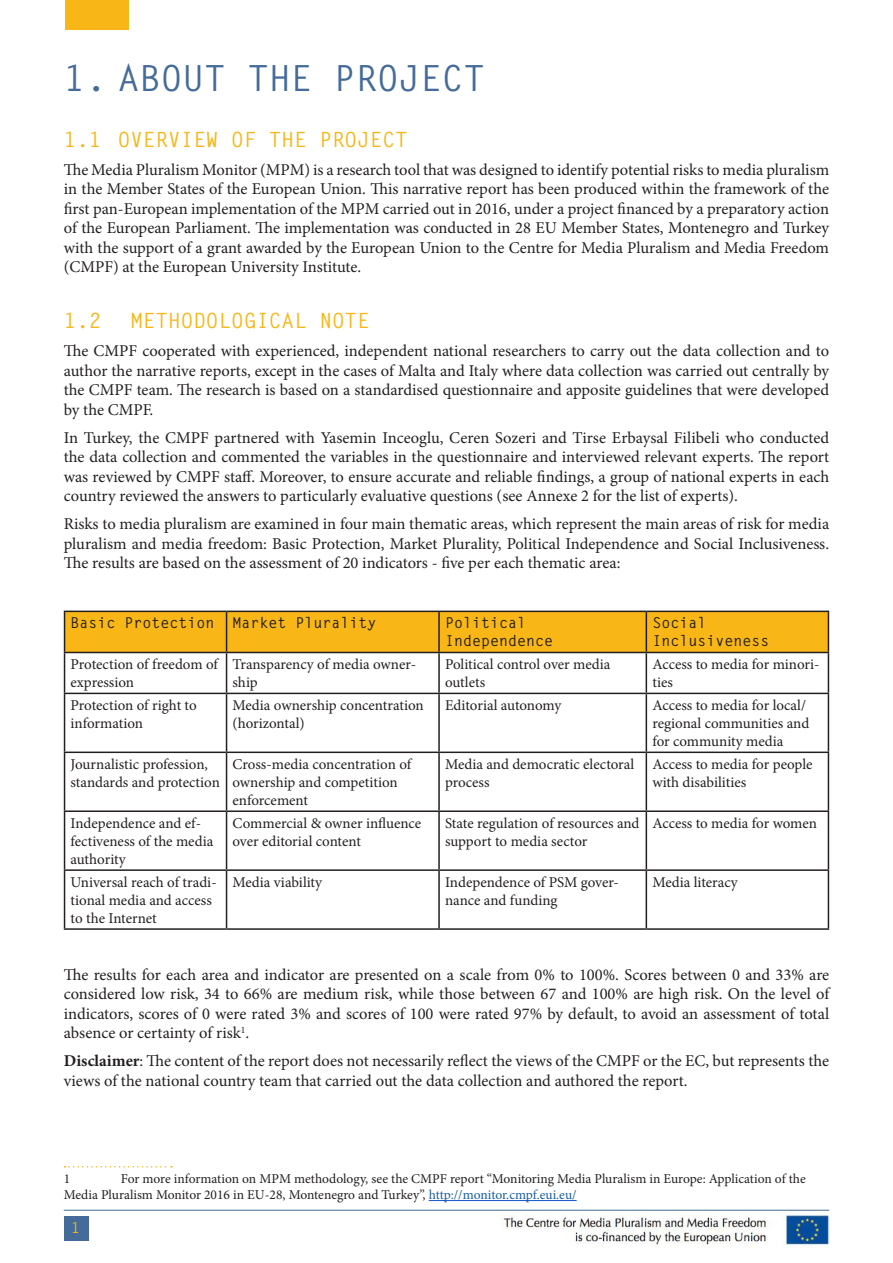
<style>
.page{position:relative;width:893px;height:1263px;background:#fff}
.page>*{position:absolute;margin:0;border:0;box-sizing:border-box;transform-origin:0 0}
.t1{font:700 36px "Letter Gothic Std";color:#446b99}
.t2{font:700 21px "Letter Gothic Std";color:#f8b617}
.t3{font:16.5px/19.5px "Minion Pro";color:#231f20;text-align:justify}
.t4{font:15px/18px "Minion Pro";color:#231f20}
.t5{font:700 15px/18px "Letter Gothic Std";color:#231f20}
.t6{font:700 15px "Letter Gothic Std";color:#f8b617}
.t7{font:13.5px/16.2px "Minion Pro";letter-spacing:-.005em;color:#231f20}
.s1{font-weight:700}
.s2{color:#175d9e}
</style>
<div class="page">
<hr style="left:64px;top:1210px;width:765px;height:1px;background:#446b99">
<div style="left:64px;top:1216px;width:24px;height:24px;background:#446b99"></div>
<img style="left:502px;top:1214px;width:327px;height:34px">
<div style="left:65px;top:612px;width:763px;height:40px;background:#f8b617"></div>
<hr style="left:64px;top:611px;width:163px;height:1px;background:#231f20">
<hr style="left:64px;top:612px;width:1px;height:40px;background:#231f20">
<hr style="left:227px;top:611px;width:212px;height:1px;background:#231f20">
<hr style="left:226px;top:612px;width:1px;height:40px;background:#231f20">
<hr style="left:439px;top:611px;width:207px;height:1px;background:#231f20">
<hr style="left:438px;top:612px;width:2px;height:40px;background:#231f20">
<hr style="left:646px;top:611px;width:183px;height:1px;background:#231f20">
<hr style="left:646px;top:612px;width:1px;height:40px;background:#231f20">
<hr style="left:828px;top:612px;width:1px;height:40px;background:#231f20">
<hr style="left:64px;top:652px;width:163px;height:1px;background:#231f20">
<hr style="left:64px;top:653px;width:1px;height:40px;background:#231f20">
<hr style="left:227px;top:652px;width:212px;height:1px;background:#231f20">
<hr style="left:226px;top:653px;width:1px;height:40px;background:#231f20">
<hr style="left:439px;top:652px;width:207px;height:1px;background:#231f20">
<hr style="left:438px;top:653px;width:2px;height:40px;background:#231f20">
<hr style="left:646px;top:652px;width:183px;height:1px;background:#231f20">
<hr style="left:646px;top:653px;width:1px;height:40px;background:#231f20">
<hr style="left:828px;top:653px;width:1px;height:40px;background:#231f20">
<hr style="left:64px;top:693px;width:163px;height:1px;background:#231f20">
<hr style="left:64px;top:694px;width:1px;height:57px;background:#231f20">
<hr style="left:227px;top:693px;width:212px;height:1px;background:#231f20">
<hr style="left:226px;top:694px;width:1px;height:57px;background:#231f20">
<hr style="left:439px;top:693px;width:207px;height:1px;background:#231f20">
<hr style="left:438px;top:694px;width:2px;height:57px;background:#231f20">
<hr style="left:646px;top:693px;width:183px;height:1px;background:#231f20">
<hr style="left:646px;top:694px;width:1px;height:57px;background:#231f20">
<hr style="left:828px;top:694px;width:1px;height:57px;background:#231f20">
<hr style="left:64px;top:751px;width:163px;height:2px;background:#231f20">
<hr style="left:64px;top:753px;width:1px;height:57px;background:#231f20">
<hr style="left:227px;top:751px;width:212px;height:2px;background:#231f20">
<hr style="left:226px;top:753px;width:1px;height:57px;background:#231f20">
<hr style="left:439px;top:751px;width:207px;height:2px;background:#231f20">
<hr style="left:438px;top:753px;width:2px;height:57px;background:#231f20">
<hr style="left:646px;top:751px;width:183px;height:2px;background:#231f20">
<hr style="left:646px;top:753px;width:1px;height:57px;background:#231f20">
<hr style="left:828px;top:753px;width:1px;height:57px;background:#231f20">
<hr style="left:64px;top:810px;width:163px;height:2px;background:#231f20">
<hr style="left:64px;top:812px;width:1px;height:57px;background:#231f20">
<hr style="left:227px;top:810px;width:212px;height:2px;background:#231f20">
<hr style="left:226px;top:812px;width:1px;height:57px;background:#231f20">
<hr style="left:439px;top:810px;width:207px;height:2px;background:#231f20">
<hr style="left:438px;top:812px;width:2px;height:57px;background:#231f20">
<hr style="left:646px;top:810px;width:183px;height:2px;background:#231f20">
<hr style="left:646px;top:812px;width:1px;height:57px;background:#231f20">
<hr style="left:828px;top:812px;width:1px;height:57px;background:#231f20">
<hr style="left:64px;top:869px;width:163px;height:2px;background:#231f20">
<hr style="left:64px;top:871px;width:1px;height:57px;background:#231f20">
<hr style="left:227px;top:869px;width:212px;height:2px;background:#231f20">
<hr style="left:226px;top:871px;width:1px;height:57px;background:#231f20">
<hr style="left:439px;top:869px;width:207px;height:2px;background:#231f20">
<hr style="left:438px;top:871px;width:2px;height:57px;background:#231f20">
<hr style="left:646px;top:869px;width:183px;height:2px;background:#231f20">
<hr style="left:646px;top:871px;width:1px;height:57px;background:#231f20">
<hr style="left:828px;top:871px;width:1px;height:57px;background:#231f20">
<hr style="left:64px;top:928px;width:163px;height:2px;background:#231f20">
<hr style="left:227px;top:928px;width:212px;height:2px;background:#231f20">
<hr style="left:439px;top:928px;width:207px;height:2px;background:#231f20">
<hr style="left:646px;top:928px;width:183px;height:2px;background:#231f20">
<svg style="left:65px;top:1166px;width:107px;height:1px"></svg>
<hr style="left:429px;top:1200px;width:148px;height:1px;background:#15c">
<div style="left:65px;top:0;width:64px;height:30px;background:#f8b617"></div>
<p class="t1" style="left:64px;top:55px;width:423px">1. ABOUT THE PROJECT</p>
<p class="t2" style="left:64px;top:126px;width:345px">1.1 OVERVIEW OF THE PROJECT</p>
<p class="t3" style="left:64px;top:160px;width:767px">The Media Pluralism Monitor (MPM) is a research tool that was designed to identify potential risks to media pluralism in the Member States of the European Union. This narrative report has been produced within the framework of the first pan-European implementation of the MPM carried out in 2016, under a project financed by a preparatory action of the European Parliament. The implementation was conducted in 28 EU Member States, Montenegro and Turkey with the support of a grant awarded by the European Union to the Centre for Media Pluralism and Media Freedom (CMPF) at the European University Institute.</p>
<p class="t2" style="left:64px;top:308px;width:39px">1.2</p>
<p class="t2" style="left:130px;top:308px;width:241px">METHODOLOGICAL NOTE</p>
<p class="t3" style="left:64px;top:341px;width:767px">The CMPF cooperated with experienced, independent national researchers to carry out the data collection and to author the narrative reports, except in the cases of Malta and Italy where data collection was carried out centrally by the CMPF team. The research is based on a standardised questionnaire and apposite guidelines that were developed by the CMPF.</p>
<p class="t3" style="left:64px;top:428px;width:767px">In Turkey, the CMPF partnered with Yasemin Inceoglu, Ceren Sozeri and Tirse Erbaysal Filibeli who conducted the data collection and commented the variables in the questionnaire and interviewed relevant experts. The report was reviewed by CMPF staff. Moreover, to ensure accurate and reliable findings, a group of national experts in each country reviewed the answers to particularly evaluative questions (see Annexe 2 for the list of experts).</p>
<p class="t3" style="left:64px;top:514px;width:767px">Risks to media pluralism are examined in four main thematic areas, which represent the main areas of risk for media pluralism and media freedom: Basic Protection, Market Plurality, Political Independence and Social Inclusiveness.<br>The results are based on the assessment of 20 indicators - five per each thematic area:</p>
<p class="t5" style="left:71px;top:614px;width:145px">Basic Protection</p>
<p class="t5" style="left:233px;top:614px;width:145px">Market Plurality</p>
<p class="t5" style="left:445px;top:614px;width:109px">Political<br>Independence</p>
<p class="t5" style="left:652px;top:614px;width:118px">Social<br>Inclusiveness</p>
<p class="t4" style="left:71px;top:656px;width:149px">Protection of freedom of expression</p>
<p class="t4" style="left:233px;top:656px;width:185px">Transparency of media owner&shy;ship</p>
<p class="t4" style="left:445px;top:656px;width:167px">Political control over media outlets</p>
<p class="t4" style="left:652px;top:656px;width:169px">Access to media for minori&shy;ties</p>
<p class="t4" style="left:71px;top:697px;width:128px">Protection of right to information</p>
<p class="t4" style="left:233px;top:697px;width:193px">Media ownership concentration (horizontal)</p>
<p class="t4" style="left:445px;top:697px;width:118px">Editorial autonomy</p>
<p class="t4" style="left:652px;top:697px;width:158px">Access to media for local/ regional communities and for community media</p>
<p class="t4" style="left:71px;top:755px;width:151px">Journalistic profession, standards and protection</p>
<p class="t4" style="left:233px;top:755px;width:180px">Cross-media concentration of ownership and competition enforcement</p>
<p class="t4" style="left:445px;top:755px;width:191px">Media and democratic electoral process</p>
<p class="t4" style="left:652px;top:755px;width:162px">Access to media for people with disabilities</p>
<p class="t4" style="left:71px;top:814px;width:144px">Independence and ef&shy;fectiveness of the media authority</p>
<p class="t4" style="left:233px;top:814px;width:190px">Commercial &amp; owner influence over editorial content</p>
<p class="t4" style="left:445px;top:814px;width:196px">State regulation of resources and support to media sector</p>
<p class="t4" style="left:652px;top:814px;width:166px">Access to media for women</p>
<p class="t4" style="left:71px;top:873px;width:148px">Universal reach of tradi&shy;tional media and access to the Internet</p>
<p class="t4" style="left:233px;top:873px;width:91px">Media viability</p>
<p class="t4" style="left:445px;top:873px;width:175px">Independence of PSM gover&shy;nance and funding</p>
<p class="t4" style="left:652px;top:873px;width:87px">Media literacy</p>
<p class="t3" style="left:64px;top:965px;width:767px">The results for each area and indicator are presented on a scale from 0% to 100%. Scores between 0 and 33% are considered low risk, 34 to 66% are medium risk, while those between 67 and 100% are high risk. On the level of indicators, scores of 0 were rated 3% and scores of 100 were rated 97% by default, to avoid an assessment of total absence or certainty of risk<sup>1</sup>.</p>
<p class="t3" style="left:64px;top:1051px;width:767px"><span class="s1">Disclaimer</span>: The content of the report does not necessarily reflect the views of the CMPF or the EC, but represents the views of the national country team that carried out the data collection and authored the report.</p>
<p class="t7" style="left:64px;top:1171px;width:743px;text-indent:57px">For more information on MPM methodology, see the CMPF report “Monitoring Media Pluralism in Europe: Application of the<br>Media Pluralism Monitor 2016 in EU-28, Montenegro and Turkey”, <span class="s2">http://monitor.cmpf.eui.eu/</span></p>
<p class="t7" style="left:64px;top:1171px;width:8px">1</p>
<p class="t6" style="left:71px;top:1219px;width:10px">1</p>
</div>
